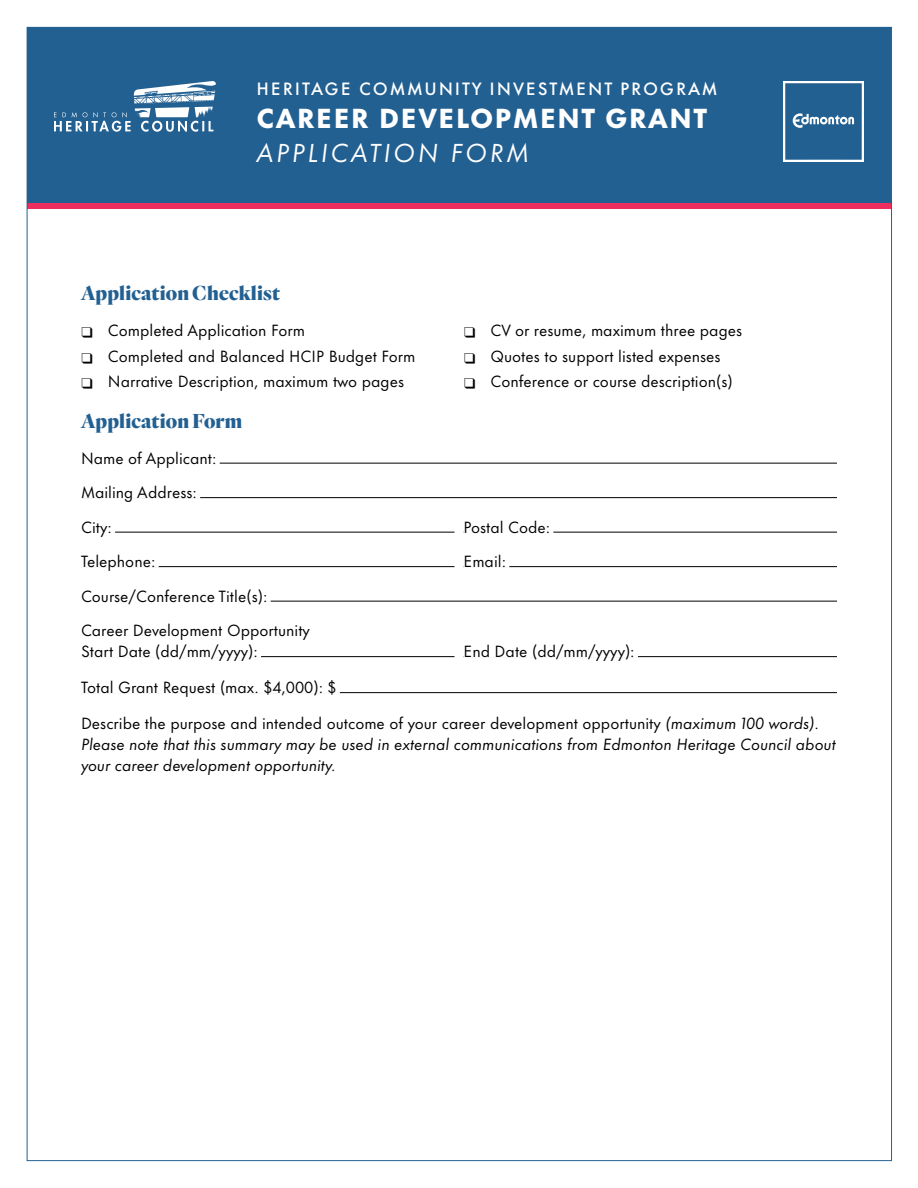
<style>
.page{position:relative;width:918px;height:1188px;background:#fff}
.page>*{position:absolute;margin:0;border:0;box-sizing:border-box;transform-origin:0 0}
.t1{font:800 25.5px "Futura Now Text";letter-spacing:.06em;color:#fff}
.t2{font:italic 24px "Futura Now Text";letter-spacing:.11em;color:#fff}
.t3{font:900 21px "Quarto";letter-spacing:.01em;color:#236092}
.t4{font:500 16.5px "Futura Now Text";letter-spacing:.11em;color:#fff}
.t5{font:15px/25.5px "Futura Now Text";color:#000}
.t6{font:italic 15px/21px "Futura Now Text";color:#000}
.s1{font-style:normal}
</style>
<div class="page">
<svg style="left:29px;top:202px;width:861px;height:7px;background:#d13564"></svg>
<div style="left:27px;top:27px;width:864px;height:175px;background:#236092"></div>
<svg style="left:54px;top:81px;width:162px;height:51px"></svg>
<svg style="left:783px;top:81px;width:81px;height:81px"></svg>
<hr style="left:81px;top:463px;width:756px;height:1px;background:#000">
<div style="left:81px;top:457px;width:139px;height:7px;background:#fff"></div>
<hr style="left:81px;top:497px;width:756px;height:1px;background:#000">
<div style="left:81px;top:491px;width:119px;height:8px;background:#fff"></div>
<hr style="left:81px;top:532px;width:373px;height:1px;background:#000">
<div style="left:81px;top:526px;width:34px;height:7px;background:#fff"></div>
<hr style="left:81px;top:566px;width:373px;height:1px;background:#000">
<div style="left:81px;top:560px;width:78px;height:8px;background:#fff"></div>
<hr style="left:464px;top:532px;width:373px;height:1px;background:#000">
<div style="left:464px;top:526px;width:89px;height:7px;background:#fff"></div>
<hr style="left:464px;top:566px;width:373px;height:1px;background:#000">
<div style="left:464px;top:560px;width:45px;height:8px;background:#fff"></div>
<hr style="left:81px;top:601px;width:756px;height:1px;background:#000">
<div style="left:81px;top:595px;width:190px;height:7px;background:#fff"></div>
<hr style="left:81px;top:656px;width:373px;height:1px;background:#000">
<div style="left:81px;top:650px;width:180px;height:8px;background:#fff"></div>
<hr style="left:464px;top:656px;width:373px;height:1px;background:#000">
<div style="left:464px;top:650px;width:174px;height:8px;background:#fff"></div>
<hr style="left:81px;top:692px;width:756px;height:1px;background:#000">
<div style="left:81px;top:686px;width:259px;height:8px;background:#fff"></div>
<p class="t4" style="left:257px;top:75px;width:462px">HERITAGE COMMUNITY INVESTMENT PROGRAM</p>
<h1 class="t1" style="left:257px;top:96px;width:452px">CAREER DEVELOPMENT GRANT</h1>
<h2 class="t2" style="left:257px;top:133px;width:274px">APPLICATION FORM</h2>
<h3 class="t3" style="left:81px;top:279px;width:201px">Application Checklist</h3>
<p class="t5" style="left:108px;top:317px;width:309px">Completed Application Form<br>Completed and Balanced HCIP Budget Form<br>Narrative Description, maximum two pages</p>
<p class="t5" style="left:490px;top:317px;width:253px">CV or resume, maximum three pages<br>Quotes to support listed expenses<br>Conference or course description(s)</p>
<h3 class="t3" style="left:81px;top:406px;width:163px">Application Form</h3>
<p class="t5" style="left:81px;top:444px;width:137px">Name of Applicant:</p>
<p class="t5" style="left:81px;top:479px;width:117px">Mailing Address:</p>
<p class="t5" style="left:81px;top:513px;width:32px">City:</p>
<p class="t5" style="left:81px;top:548px;width:76px">Telephone:</p>
<p class="t5" style="left:464px;top:513px;width:88px">Postal Code:</p>
<p class="t5" style="left:464px;top:548px;width:44px">Email:</p>
<p class="t5" style="left:81px;top:582px;width:188px">Course/Conference Title(s):</p>
<p class="t5" style="left:81px;top:619px;width:231px;line-height:21px">Career Development Opportunity<br>Start Date (dd/mm/yyyy):</p>
<p class="t5" style="left:464px;top:638px;width:173px">End Date (dd/mm/yyyy):</p>
<p class="t5" style="left:81px;top:674px;width:257px">Total Grant Request (max. $4,000): $</p>
<p class="t6" style="left:81px;top:712px;width:756px"><span class="s1">Describe the purpose and intended outcome of your career development opportunity</span> (maximum 100 words)<span class="s1">.<br></span>Please note that this summary may be used in external communications from Edmonton Heritage Council about your career development opportunity.</p>
</div>
